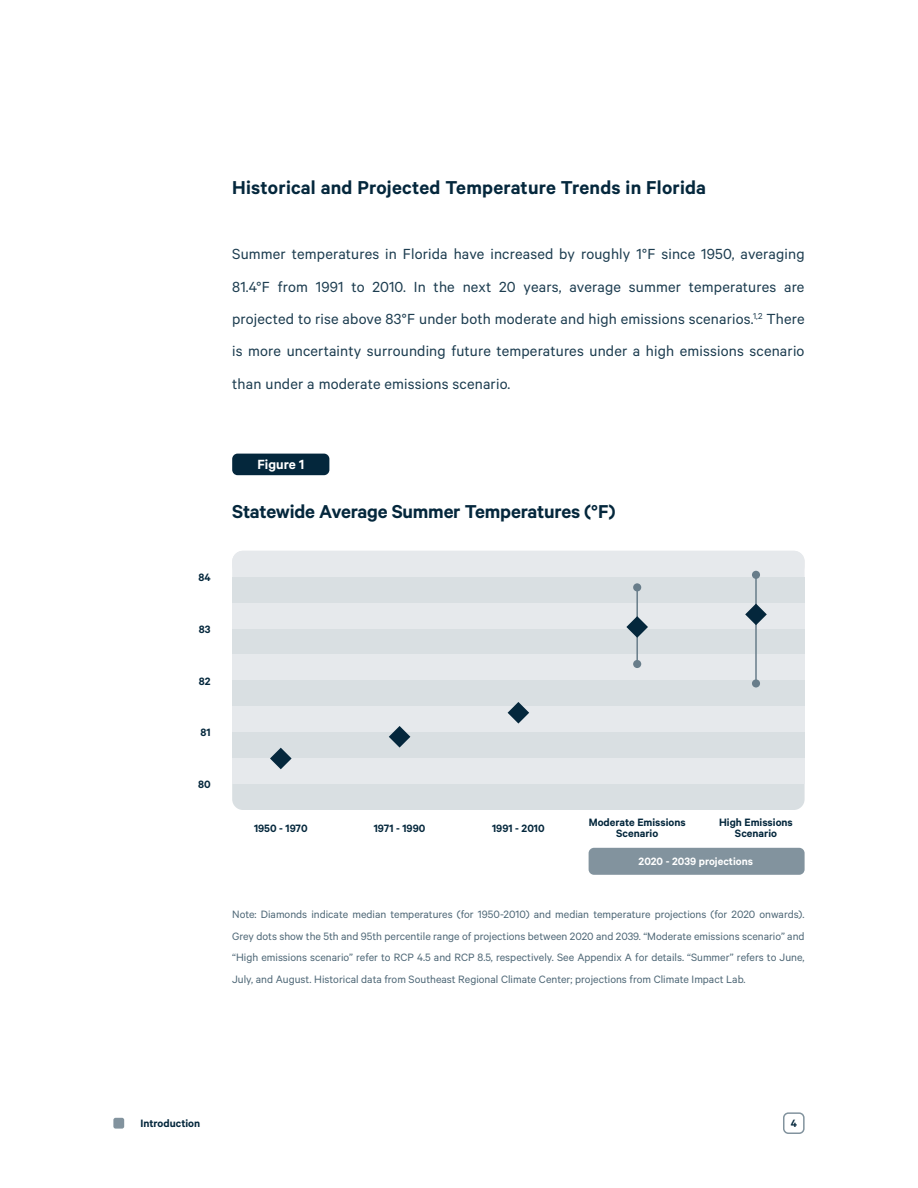
<style>
.page{position:relative;width:918px;height:1188px;background:#fff}
.page>*{position:absolute;margin:0;border:0;box-sizing:border-box;transform-origin:0 0}
.t1{font:600 21px "Calibre";color:#04273c}
.t2{font:16.5px/32.4px "Calibre";letter-spacing:.01em;color:#1d3d50;text-align:justify}
.t3{font:600 15px "Calibre";color:#fff}
.t4{font:12px/21.6px "Calibre";color:#4f6877;text-align:justify}
.t5{font:600 12px/10.8px "Calibre";color:#04273c;text-align:center}
.t6{font:600 12px "Calibre";color:#fff}
</style>
<div class="page">
<div style="left:232px;top:680px;width:573px;height:130px;background:#d9dfe2;border-radius:11px"></div>
<div style="left:232px;top:551px;width:573px;height:26px;background:#e6e9ec;border-radius:11px"></div>
<div style="left:232px;top:577px;width:573px;height:26px;background:#d9dfe2"></div>
<div style="left:232px;top:603px;width:573px;height:26px;background:#e6e9ec"></div>
<div style="left:232px;top:629px;width:573px;height:25px;background:#d9dfe2"></div>
<div style="left:232px;top:654px;width:573px;height:26px;background:#e6e9ec"></div>
<div style="left:232px;top:680px;width:573px;height:26px;background:#d9dfe2"></div>
<div style="left:232px;top:706px;width:573px;height:26px;background:#e6e9ec"></div>
<div style="left:232px;top:758px;width:573px;height:26px;background:#e6e9ec"></div>
<div style="left:589px;top:848px;width:216px;height:27px;background:#82939e;border-radius:5px"></div>
<svg style="left:270px;top:748px;width:22px;height:21px"></svg>
<svg style="left:389px;top:726px;width:21px;height:22px"></svg>
<svg style="left:508px;top:702px;width:21px;height:22px"></svg>
<div style="left:752px;top:571px;width:8px;height:8px;background:#687d8a;border-radius:50%"></div>
<div style="left:752px;top:679px;width:8px;height:8px;background:#687d8a;border-radius:50%"></div>
<div style="left:633px;top:660px;width:8px;height:8px;background:#687d8a;border-radius:50%"></div>
<div style="left:633px;top:583px;width:8px;height:8px;background:#687d8a;border-radius:50%"></div>
<hr style="left:636px;top:587px;width:2px;height:77px;background:#687d8a">
<hr style="left:755px;top:574px;width:2px;height:109px;background:#687d8a">
<svg style="left:626px;top:616px;width:22px;height:22px"></svg>
<svg style="left:745px;top:604px;width:22px;height:21px"></svg>
<div style="left:232px;top:454px;width:97px;height:21px;background:#04273c;border-radius:5px"></div>
<div style="left:783px;top:1112px;width:22px;height:22px;border:2px solid #82939e;border-radius:5px"></div>
<div style="left:113px;top:1118px;width:11px;height:11px;background:#82939e;border-radius:2px"></div>
<h1 class="t1" style="left:232px;top:175px;width:475px">Historical and Projected Temperature Trends in Florida</h1>
<p class="t2" style="left:232px;top:237px;width:574px">Summer temperatures in Florida have increased by roughly 1°F since 1950, averaging 81.4°F from 1991 to 2010. In the next 20 years, average summer temperatures are projected to rise above 83°F under both moderate and high emissions scenarios.<sup>1,2</sup> There is more uncertainty surrounding future temperatures under a high emissions scenario than under a moderate emissions scenario.</p>
<p class="t3" style="left:257px;top:455px;width:48px">Figure 1</p>
<p class="t5" style="left:198px;top:571px;width:14px">84</p>
<p class="t5" style="left:199px;top:623px;width:13px">83</p>
<p class="t5" style="left:199px;top:675px;width:13px">82</p>
<p class="t5" style="left:200px;top:727px;width:12px">81</p>
<p class="t5" style="left:198px;top:779px;width:14px">80</p>
<h1 class="t1" style="left:232px;top:499px;width:385px">Statewide Average Summer Temperatures (°F)</h1>
<p class="t5" style="left:254px;top:822px;width:55px">1950 - 1970</p>
<p class="t5" style="left:374px;top:822px;width:53px">1971 - 1990</p>
<p class="t5" style="left:492px;top:822px;width:54px">1991 - 2010</p>
<p class="t5" style="left:589px;top:817px;width:98px">Moderate Emissions<br>Scenario</p>
<p class="t5" style="left:719px;top:817px;width:75px">High Emissions<br>Scenario</p>
<p class="t6" style="left:639px;top:854px;width:116px">2020 - 2039 projections</p>
<p class="t4" style="left:232px;top:903px;width:574px">Note: Diamonds indicate median temperatures (for 1950-2010) and median temperature projections (for 2020 onwards).<br>Grey dots show the 5th and 95th percentile range of projections between 2020 and 2039. “Moderate emissions scenario” and “High emissions scenario” refer to RCP 4.5 and RCP 8.5, respectively. See Appendix A for details. “Summer” refers to June, July, and August. Historical data from Southeast Regional Climate Center; projections from Climate Impact Lab.</p>
<p class="t5" style="left:140px;top:1117px;width:61px">Introduction</p>
<p class="t5" style="left:791px;top:1117px;width:8px">4</p>
</div>
